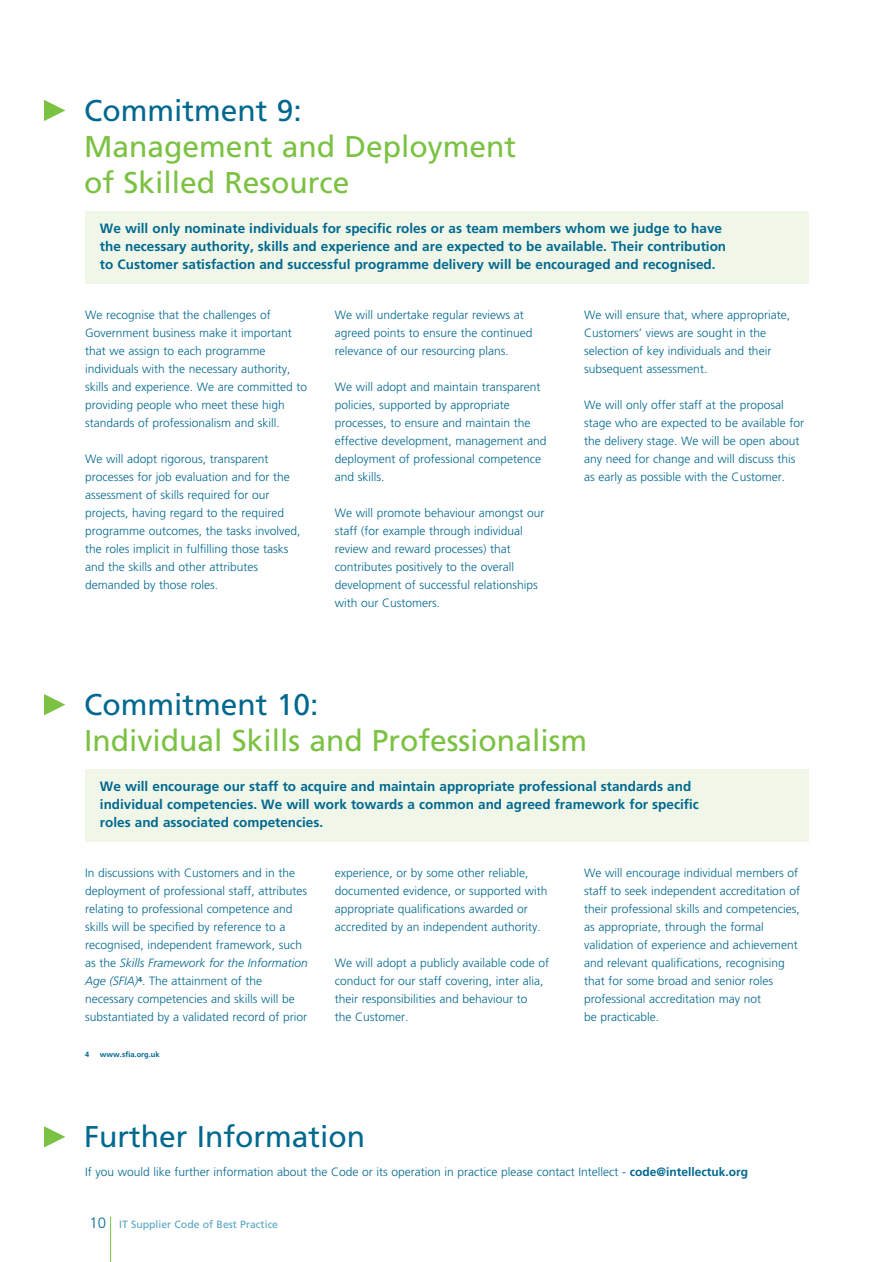
<style>
.page{position:relative;width:893px;height:1262px;background:#fff}
.page>*{position:absolute;margin:0;border:0;box-sizing:border-box;transform-origin:0 0}
.t1{font:30px/36px "Frutiger";color:#7bc142}
.t2{font:30px "Frutiger";color:#00688f}
.t3{font:700 13.5px/18px "Frutiger";color:#00688f}
.t4{font:300 12px/18px "Frutiger";color:#00688f}
.t5{font:10.5px "Frutiger";color:#55a4c3}
.t6{font:700 7.5px "Frutiger";color:#00688f}
.s1{font-style:italic}
.s2{font-weight:700}
.s3{font-weight:300;font-size:15px;color:#00688f}
</style>
<div class="page">
<hr style="left:110px;top:1216px;width:1px;height:45px;background:#7bc142">
<svg style="left:44px;top:694px;width:21px;height:21px"></svg>
<div style="left:85px;top:769px;width:723px;height:72px;background:#f0f7e8"></div>
<svg style="left:44px;top:100px;width:21px;height:21px"></svg>
<div style="left:85px;top:211px;width:723px;height:72px;background:#f0f7e8"></div>
<svg style="left:44px;top:1126px;width:21px;height:21px"></svg>
<h1 class="t2" style="left:84px;top:99px;width:219px">Commitment 9:</h1>
<h1 class="t1" style="left:84px;top:131px;width:433px">Management and Deployment of Skilled Resource</h1>
<p class="t3" style="left:100px;top:220px;width:627px">We will only nominate individuals for specific roles or as team members whom we judge to have the necessary authority, skills and experience and are expected to be available. Their contribution to Customer satisfaction and successful programme delivery will be encouraged and recognised.</p>
<p class="t4" style="left:85px;top:307px;width:223px">We recognise that the challenges of Government business make it important that we assign to each programme individuals with the necessary authority, skills and experience. We are committed to providing people who meet these high standards of professionalism and skill.</p>
<p class="t4" style="left:85px;top:451px;width:217px">We will adopt rigorous, transparent processes for job evaluation and for the assessment of skills required for our projects, having regard to the required programme outcomes, the tasks involved, the roles implicit in fulfilling those tasks and the skills and other attributes demanded by those roles.</p>
<p class="t4" style="left:334px;top:307px;width:199px">We will undertake regular reviews at agreed points to ensure the continued relevance of our resourcing plans.</p>
<p class="t4" style="left:334px;top:379px;width:213px">We will adopt and maintain transparent policies, supported by appropriate processes, to ensure and maintain the effective development, management and deployment of professional competence and skills.</p>
<p class="t4" style="left:334px;top:505px;width:211px">We will promote behaviour amongst our staff (for example through individual review and reward processes) that contributes positively to the overall development of successful relationships with our Customers.</p>
<p class="t4" style="left:584px;top:307px;width:207px">We will ensure that, where appropriate, Customers’ views are sought in the selection of key individuals and their subsequent assessment.</p>
<p class="t4" style="left:584px;top:397px;width:221px">We will only offer staff at the proposal stage who are expected to be available for the delivery stage. We will be open about any need for change and will discuss this as early as possible with the Customer.</p>
<h1 class="t2" style="left:84px;top:693px;width:236px">Commitment 10:</h1>
<h1 class="t1" style="left:84px;top:725px;width:504px">Individual Skills and Professionalism</h1>
<p class="t3" style="left:100px;top:778px;width:600px">We will encourage our staff to acquire and maintain appropriate professional standards and individual competencies. We will work towards a common and agreed framework for specific roles and associated competencies.</p>
<p class="t4" style="left:85px;top:865px;width:224px">In discussions with Customers and in the deployment of professional staff, attributes relating to professional competence and skills will be specified by reference to a recognised, independent framework, such as the <span class="s1">Skills Framework for the Information Age (SFIA)</span><sup>4</sup>. The attainment of the necessary competencies and skills will be substantiated by a validated record of prior</p>
<p class="t4" style="left:334px;top:865px;width:214px">experience, or by some other reliable, documented evidence, or supported with appropriate qualifications awarded or accredited by an independent authority.</p>
<p class="t4" style="left:334px;top:955px;width:216px">We will adopt a publicly available code of conduct for our staff covering, inter alia, their responsibilities and behaviour to<br>the Customer.</p>
<p class="t6" style="left:85px;top:1051px;width:6px">4</p>
<p class="t6" style="left:100px;top:1051px;width:61px">www.sfia.org.uk</p>
<h1 class="t2" style="left:84px;top:1125px;width:282px">Further Information</h1>
<p class="t4" style="left:584px;top:865px;width:217px">We will encourage individual members of staff to seek independent accreditation of their professional skills and competencies, as appropriate, through the formal validation of experience and achievement and relevant qualifications, recognising that for some broad and senior roles professional accreditation may not<br>be practicable.</p>
<p class="t4" style="left:85px;top:1163px;width:664px">If you would like further information about the Code or its operation in practice please contact Intellect - <span class="s2">code@intellectuk.org</span></p>
<p class="t5" style="left:89px;top:1219px;width:190px"><span class="s3">10</span> IT Supplier Code of Best Practice</p>
</div>
